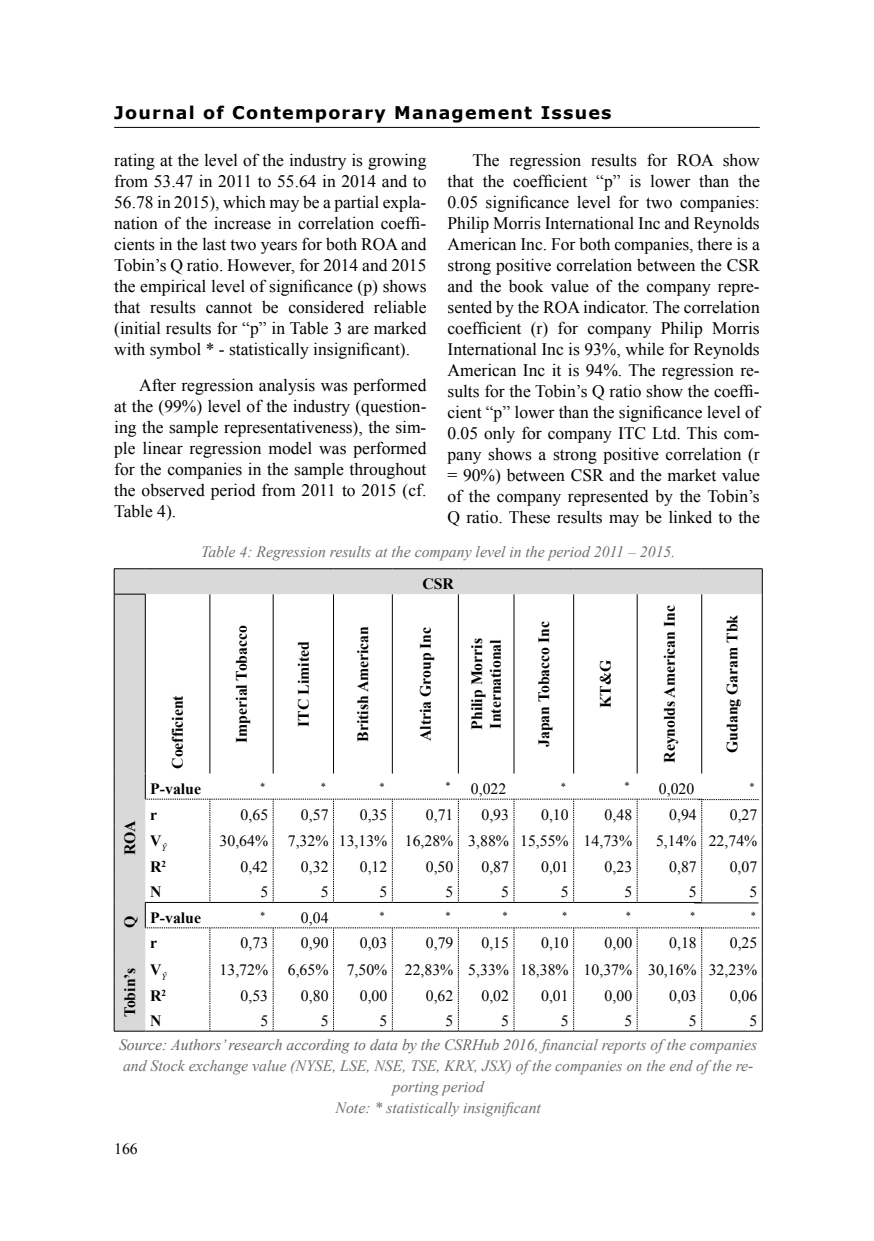
<style>
.page{position:relative;width:874px;height:1241px;background:#fff}
.page>*{position:absolute;margin:0;border:0;box-sizing:border-box;transform-origin:0 0}
.t1{font:17.5px/21px "Times New Roman";color:#000;text-align:justify}
.t2{font:700 17.5px "Verdana";letter-spacing:.07em;color:#000}
.t3{font:15.75px "Times New Roman";color:#000}
.t4{font:italic 15.75px/21px "Times New Roman";color:#6d6e71;text-align:center}
.t5{font:700 15.75px/18.9px "Times New Roman";color:#000}
.t6{font:italic 15.75px/24.2px "Times New Roman";color:#646464;text-align:right}
.t7{font:10.33px "Times New Roman";color:#000}
.s1{font-style:normal;color:#000}
.s2{color:#6d6e71}
</style>
<div class="page">
<hr style="left:114px;top:127px;width:645px;height:1px;background:#000">
<svg style="left:115px;top:569px;width:646px;height:461px"></svg>
<hr style="left:114px;top:568px;width:31px;height:1px;background:#000">
<svg style="left:114px;top:569px;width:1px;height:24px"></svg>
<hr style="left:145px;top:568px;width:65px;height:1px;background:#000">
<hr style="left:210px;top:568px;width:63px;height:1px;background:#000">
<hr style="left:273px;top:568px;width:60px;height:1px;background:#000">
<hr style="left:333px;top:568px;width:59px;height:1px;background:#000">
<hr style="left:392px;top:568px;width:66px;height:1px;background:#000">
<hr style="left:458px;top:568px;width:55px;height:1px;background:#000">
<hr style="left:513px;top:568px;width:60px;height:1px;background:#000">
<hr style="left:573px;top:568px;width:64px;height:1px;background:#000">
<hr style="left:637px;top:568px;width:64px;height:1px;background:#000">
<hr style="left:701px;top:568px;width:61px;height:1px;background:#000">
<svg style="left:761px;top:569px;width:1px;height:25px"></svg>
<hr style="left:114px;top:593px;width:31px;height:1px;background:#000">
<hr style="left:114px;top:594px;width:1px;height:179px;background:#000">
<hr style="left:145px;top:594px;width:1px;height:179px;background:#000">
<hr style="left:209px;top:594px;width:1px;height:179px;background:#000">
<hr style="left:273px;top:594px;width:1px;height:179px;background:#000">
<hr style="left:333px;top:594px;width:1px;height:179px;background:#000">
<hr style="left:392px;top:594px;width:1px;height:179px;background:#000">
<hr style="left:458px;top:594px;width:1px;height:179px;background:#000">
<hr style="left:513px;top:594px;width:1px;height:179px;background:#000">
<hr style="left:573px;top:594px;width:1px;height:179px;background:#000">
<hr style="left:636px;top:594px;width:1px;height:179px;background:#000">
<hr style="left:701px;top:594px;width:1px;height:179px;background:#000">
<hr style="left:761px;top:594px;width:1px;height:179px;background:#000">
<svg style="left:114px;top:773px;width:1px;height:257px"></svg>
<hr style="left:114px;top:1030px;width:31px;height:1px;background:#000">
<svg style="left:145px;top:773px;width:617px;height:258px"></svg>
<p class="t2" style="left:114px;top:100px;width:498px">Journal of Contemporary Management Issues</p>
<p class="t1" style="left:114px;top:149px;width:313px">rating at the level of the industry is growing from 53.47 in 2011 to 55.64 in 2014 and to 56.78 in 2015), which may be a partial expla&shy;nation of the increase in correlation coeffi&shy;cients in the last two years for both ROA and Tobin’s Q ratio. However, for 2014 and 2015 the empirical level of significance (p) shows that results cannot be considered reliable (initial results for “p” in Table 3 are marked with symbol * - statistically insignificant).</p>
<p class="t1" style="left:114px;top:374px;width:313px;text-indent:25px">After regression analysis was performed at the (99%) level of the industry (question&shy;ing the sample representativeness), the sim&shy;ple linear regression model was performed for the companies in the sample throughout the observed period from 2011 to 2015 (cf.<br>Table 4).</p>
<p class="t1" style="left:447px;top:149px;width:313px;text-indent:25px">The regression results for ROA show that the coefficient “p” is lower than the 0.05 significance level for two companies:<br>Philip Morris International Inc and Reynolds American Inc. For both companies, there is a strong positive correlation between the CSR and the book value of the company repre&shy;sented by the ROA indicator. The correlation coefficient (r) for company Philip Morris International Inc is 93%, while for Reynolds American Inc it is 94%. The regression re&shy;sults for the Tobin’s Q ratio show the coeffi&shy;cient “p” lower than the significance level of 0.05 only for company ITC Ltd. This com&shy;pany shows a strong positive correlation (r = 90%) between CSR and the market value of the company represented by the Tobin’s Q ratio. These results may be linked to the</p>
<p class="t4" style="left:201px;top:540px;width:475px">Table 4: Regression results at the company level in the period 2011 – 2015.</p>
<p class="t5" style="left:422px;top:574px;width:33px">CSR</p>
<p class="t5" style="left:120px;top:855px;width:36px;rotate:-90deg">ROA</p>
<p class="t5" style="left:168px;top:768px;width:75px;rotate:-90deg">Coefficient</p>
<p class="t5" style="left:231px;top:742px;width:119px;rotate:-90deg">Imperial Tobacco</p>
<p class="t5" style="left:293px;top:726px;width:87px;rotate:-90deg">ITC Limited</p>
<p class="t5" style="left:353px;top:741px;width:117px;rotate:-90deg">British American</p>
<p class="t5" style="left:415px;top:741px;width:116px;rotate:-90deg">Altria Group Inc</p>
<p class="t5" style="left:466px;top:729px;width:93px;rotate:-90deg">Philip Morris<br>International</p>
<p class="t5" style="left:533px;top:747px;width:128px;rotate:-90deg">Japan Tobacco Inc</p>
<p class="t5" style="left:595px;top:708px;width:50px;rotate:-90deg">KT&amp;G</p>
<p class="t5" style="left:659px;top:762px;width:159px;rotate:-90deg">Reynolds American Inc</p>
<p class="t5" style="left:721px;top:753px;width:140px;rotate:-90deg">Gudang Garam Tbk</p>
<p class="t5" style="left:150px;top:778px;width:52px">P-value</p>
<p class="t7" style="left:260px;top:779px;width:7px">*</p>
<p class="t7" style="left:320px;top:779px;width:7px">*</p>
<p class="t7" style="left:379px;top:779px;width:7px">*</p>
<p class="t3" style="left:445px;top:778px;width:62px"><sup>*</sup> 0,022</p>
<p class="t7" style="left:560px;top:779px;width:7px">*</p>
<p class="t3" style="left:624px;top:778px;width:71px"><sup>*</sup> 0,020</p>
<p class="t7" style="left:749px;top:779px;width:7px">*</p>
<p class="t5" style="left:150px;top:804px;width:8px">r</p>
<p class="t3" style="left:240px;top:803px;width:29px">0,65</p>
<p class="t3" style="left:301px;top:803px;width:29px">0,57</p>
<p class="t3" style="left:359px;top:803px;width:29px">0,35</p>
<p class="t3" style="left:425px;top:803px;width:29px">0,71</p>
<p class="t3" style="left:481px;top:803px;width:29px">0,93</p>
<p class="t3" style="left:541px;top:803px;width:29px">0,10</p>
<p class="t3" style="left:604px;top:803px;width:29px">0,48</p>
<p class="t3" style="left:669px;top:803px;width:29px">0,94</p>
<p class="t3" style="left:729px;top:803px;width:29px">0,27</p>
<p class="t5" style="left:150px;top:830px;width:18px">V<sub>Ŷ</sub></p>
<p class="t3" style="left:219px;top:829px;width:414px">30,64% 7,32% 13,13% 16,28% 3,88% 15,55% 14,73%</p>
<p class="t3" style="left:655px;top:829px;width:103px">5,14% 22,74%</p>
<p class="t5" style="left:150px;top:856px;width:17px">R<sup>2</sup></p>
<p class="t3" style="left:240px;top:856px;width:29px">0,42</p>
<p class="t3" style="left:301px;top:856px;width:29px">0,32</p>
<p class="t3" style="left:359px;top:856px;width:29px">0,12</p>
<p class="t3" style="left:425px;top:856px;width:29px">0,50</p>
<p class="t3" style="left:481px;top:856px;width:29px">0,87</p>
<p class="t3" style="left:541px;top:856px;width:29px">0,01</p>
<p class="t3" style="left:604px;top:856px;width:29px">0,23</p>
<p class="t3" style="left:668px;top:856px;width:29px">0,87</p>
<p class="t3" style="left:729px;top:856px;width:29px">0,07</p>
<p class="t5" style="left:150px;top:882px;width:13px">N</p>
<p class="t3" style="left:260px;top:881px;width:9px">5</p>
<p class="t3" style="left:320px;top:881px;width:9px">5</p>
<p class="t3" style="left:379px;top:881px;width:9px">5</p>
<p class="t3" style="left:445px;top:881px;width:9px">5</p>
<p class="t3" style="left:501px;top:881px;width:9px">5</p>
<p class="t3" style="left:560px;top:881px;width:9px">5</p>
<p class="t3" style="left:624px;top:881px;width:9px">5</p>
<p class="t3" style="left:688px;top:881px;width:9px">5</p>
<p class="t3" style="left:749px;top:881px;width:9px">5</p>
<p class="t5" style="left:120px;top:928px;width:14px;rotate:-90deg">Q</p>
<p class="t5" style="left:150px;top:907px;width:52px">P-value</p>
<p class="t3" style="left:260px;top:906px;width:70px"><sup>*</sup> 0,04</p>
<p class="t7" style="left:379px;top:908px;width:7px">*</p>
<p class="t7" style="left:445px;top:908px;width:7px">*</p>
<p class="t7" style="left:502px;top:908px;width:7px">*</p>
<p class="t7" style="left:562px;top:908px;width:7px">*</p>
<p class="t7" style="left:625px;top:908px;width:7px">*</p>
<p class="t7" style="left:690px;top:908px;width:7px">*</p>
<p class="t7" style="left:750px;top:908px;width:7px">*</p>
<p class="t5" style="left:150px;top:932px;width:8px">r</p>
<p class="t3" style="left:240px;top:932px;width:29px">0,73</p>
<p class="t3" style="left:301px;top:932px;width:29px">0,90</p>
<p class="t3" style="left:359px;top:932px;width:29px">0,03</p>
<p class="t3" style="left:425px;top:932px;width:29px">0,79</p>
<p class="t3" style="left:481px;top:932px;width:29px">0,15</p>
<p class="t3" style="left:541px;top:932px;width:29px">0,10</p>
<p class="t3" style="left:604px;top:932px;width:29px">0,00</p>
<p class="t3" style="left:669px;top:932px;width:29px">0,18</p>
<p class="t3" style="left:729px;top:932px;width:29px">0,25</p>
<p class="t5" style="left:150px;top:959px;width:18px">V<sub>Ŷ</sub></p>
<p class="t3" style="left:219px;top:958px;width:539px">13,72% 6,65% 7,50% 22,83% 5,33% 18,38% 10,37% 30,16% 32,23%</p>
<p class="t5" style="left:150px;top:985px;width:17px">R<sup>2</sup></p>
<p class="t3" style="left:240px;top:984px;width:29px">0,53</p>
<p class="t3" style="left:301px;top:984px;width:29px">0,80</p>
<p class="t3" style="left:359px;top:984px;width:29px">0,00</p>
<p class="t3" style="left:425px;top:984px;width:29px">0,62</p>
<p class="t3" style="left:481px;top:984px;width:29px">0,02</p>
<p class="t3" style="left:541px;top:984px;width:29px">0,01</p>
<p class="t3" style="left:604px;top:984px;width:29px">0,00</p>
<p class="t3" style="left:668px;top:984px;width:29px">0,03</p>
<p class="t3" style="left:729px;top:984px;width:29px">0,06</p>
<p class="t5" style="left:150px;top:1010px;width:13px">N</p>
<p class="t3" style="left:260px;top:1010px;width:9px">5</p>
<p class="t3" style="left:320px;top:1010px;width:9px">5</p>
<p class="t3" style="left:379px;top:1010px;width:9px">5</p>
<p class="t3" style="left:445px;top:1010px;width:9px">5</p>
<p class="t3" style="left:501px;top:1010px;width:9px">5</p>
<p class="t3" style="left:560px;top:1010px;width:9px">5</p>
<p class="t3" style="left:624px;top:1010px;width:9px">5</p>
<p class="t3" style="left:688px;top:1010px;width:9px">5</p>
<p class="t5" style="left:120px;top:1017px;width:51px;rotate:-90deg">Tobin’s</p>
<p class="t6" style="left:119px;top:1008px;width:639px"><span class="s1">5<br></span>Source: Authors’ research according to data by the CSRHub 2016, <span class="s2">financial reports of the companies</span></p>
<p class="t4" style="left:123px;top:1055px;width:631px">and Stock exchange value (NYSE, LSE, NSE, TSE, KRX, JSX) of the companies on the end of the re&shy;porting period<br>Note: * statistically insignificant</p>
<p class="t3" style="left:114px;top:1137px;width:25px">166</p>
</div>
